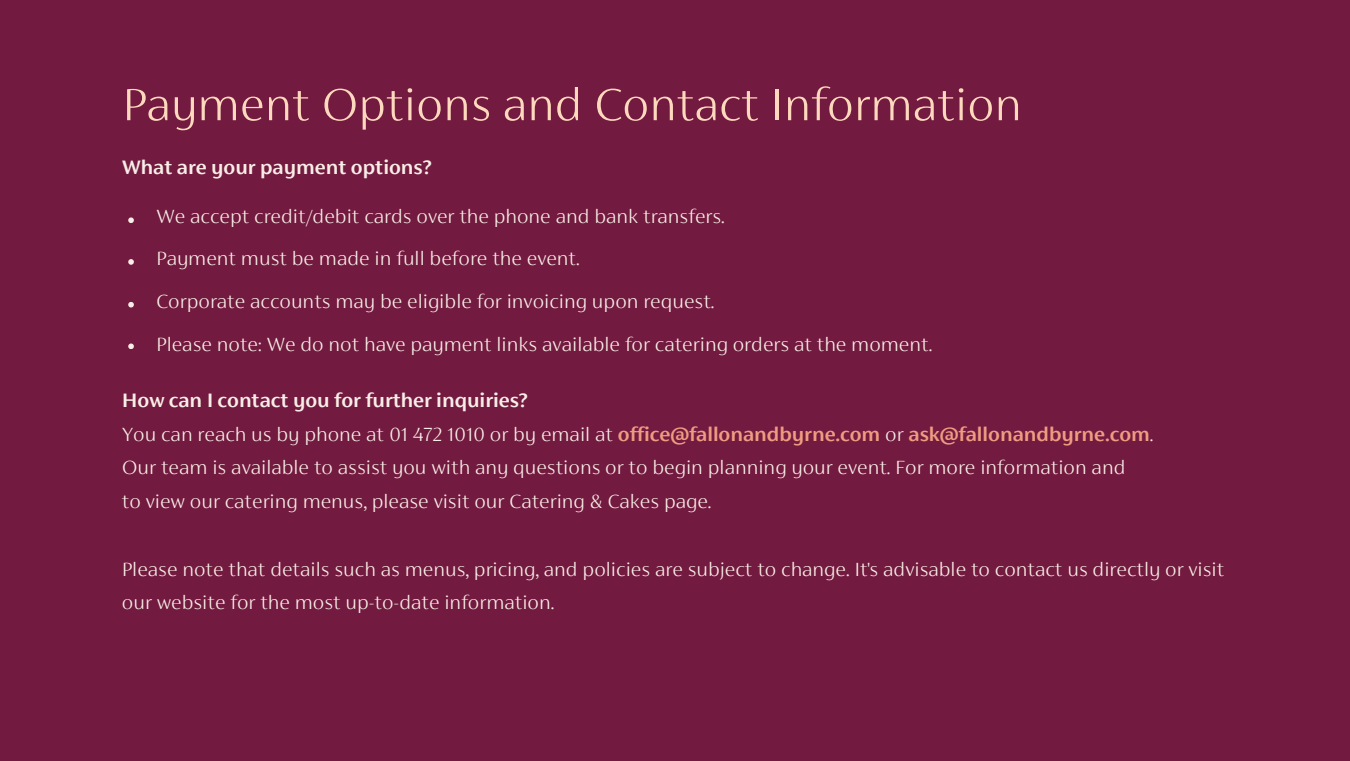
<style>
.page{position:relative;width:1350px;height:761px;background:#fff}
.page>*{position:absolute;margin:0;border:0;box-sizing:border-box;transform-origin:0 0}
.t1{font:200 50.7px "FS Siena";color:#ffd9be}
.t2{font:200 21.45px/33.8px "FS Siena";color:#f9eee7}
.t3{font:600 21.45px "FS Siena";color:#ef9c82}
.t4{font:600 21.45px "FS Siena";color:#f9eee7}
.s1{font-weight:200;color:#f9eee7}
</style>
<div class="page">
<div style="left:0;top:0;width:1350px;height:760px;background:#721a3f"></div>
<svg style="left:128px;top:217px;width:6px;height:6px"></svg>
<svg style="left:128px;top:259px;width:6px;height:6px"></svg>
<svg style="left:128px;top:302px;width:6px;height:5px"></svg>
<svg style="left:128px;top:343px;width:6px;height:6px"></svg>
<h1 class="t1" style="left:122px;top:83px;width:902px">Payment Options and Contact Information</h1>
<h1 class="t4" style="left:122px;top:158px;width:312px">What are your payment options?</h1>
<p class="t2" style="left:156px;top:201px;width:570px">We accept credit/debit cards over the phone and bank transfers.</p>
<p class="t2" style="left:156px;top:243px;width:425px">Payment must be made in full before the event.</p>
<p class="t2" style="left:156px;top:286px;width:560px">Corporate accounts may be eligible for invoicing upon request.</p>
<p class="t2" style="left:156px;top:329px;width:778px">Please note: We do not have payment links available for catering orders at the moment.</p>
<p class="t4" style="left:122px;top:391px;width:408px">How can I contact you for further inquiries?</p>
<p class="t3" style="left:122px;top:425px;width:1033px"><span class="s1">You can reach us by phone at 01 472 1010 or by email at</span> office@fallonandbyrne.com <span class="s1">or</span> ask@fallonandbyrne.com<span class="s1">.</span></p>
<p class="t2" style="left:122px;top:452px;width:1005px">Our team is available to assist you with any questions or to begin planning your event. For more information and</p>
<p class="t2" style="left:122px;top:486px;width:591px">to view our catering menus, please visit our Catering &amp; Cakes page.</p>
<p class="t2" style="left:122px;top:553px;width:1104px">Please note that details such as menus, pricing, and policies are subject to change. It's advisable to contact us directly or visit our website for the most up-to-date information.</p>
</div>
